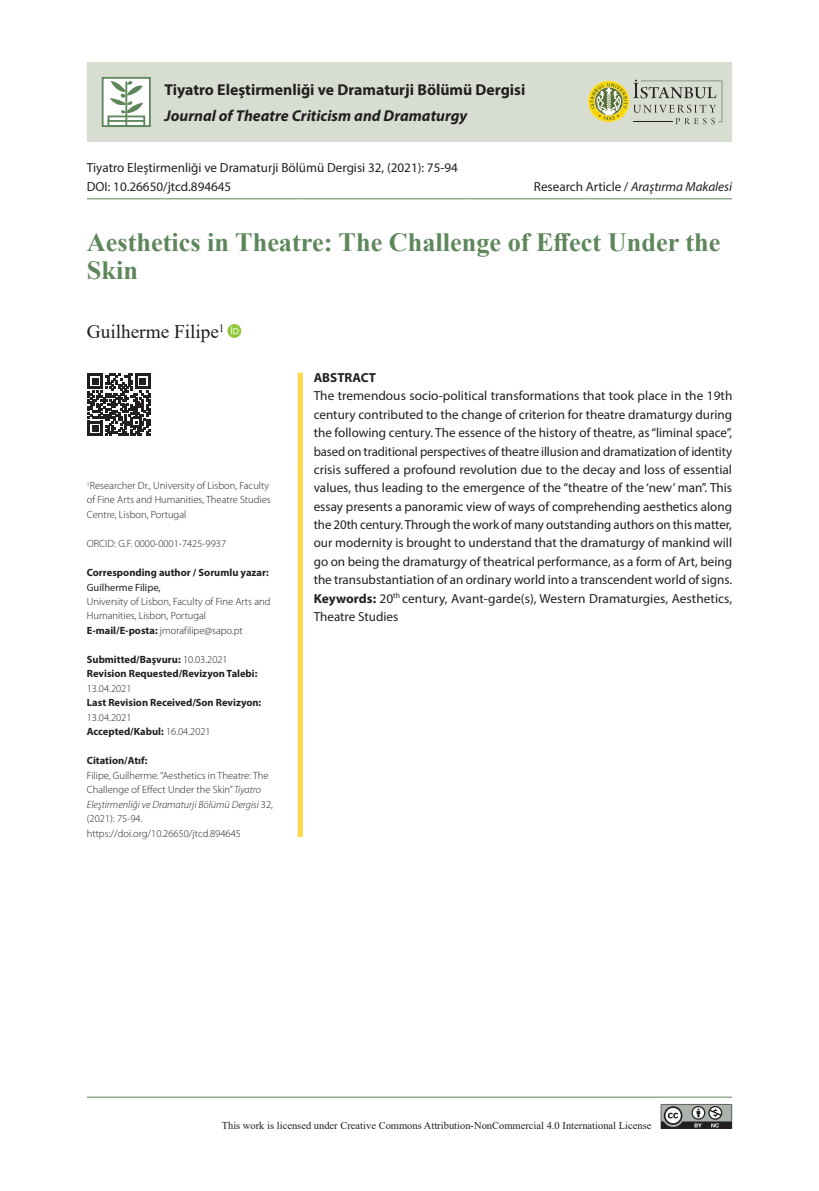
<style>
.page{position:relative;width:819px;height:1191px;background:#fff}
.page>*{position:absolute;margin:0;border:0;box-sizing:border-box;transform-origin:0 0}
.t1{font:700 26.25px/28px "Times New Roman";color:#5d875a}
.t2{font:19.25px "Times New Roman";color:#231f20}
.t3{font:700 15.75px "Myriad Pro";color:#231f20}
.t4{font:italic 700 15.75px "Myriad Pro";color:#231f20}
.t5{font:13.12px/18.4px "Myriad Pro";color:#231f20}
.t6{font:italic 13.12px "Myriad Pro";color:#231f20}
.t7{font:700 13.12px "Myriad Pro";color:#231f20}
.t8{font:300 10.5px/14.5px "Myriad Pro";color:#231f20}
.t9{font:700 10.5px/14.5px "Myriad Pro";color:#231f20}
.t10{font:10.5px "Times New Roman";color:#231f20}
.t11{font:10.5px "Myriad Pro";color:#231f20}
.s1{font-style:normal}
.s2{font-weight:700}
.s3{font-weight:300}
.s4{font-style:italic}
</style>
<div class="page">
<div style="left:87px;top:62px;width:645px;height:80px;background:#d7ded1"></div>
<div style="left:297px;top:467px;width:6px;height:370px;background:#ffda4d"></div>
<div style="left:297px;top:373px;width:6px;height:94px;background:#ffda4d"></div>
<hr style="left:87px;top:198px;width:77px;height:1px;background:#5d875a">
<hr style="left:164px;top:198px;width:136px;height:1px;background:#5d875a">
<hr style="left:300px;top:198px;width:167px;height:1px;background:#5d875a">
<hr style="left:467px;top:198px;width:117px;height:1px;background:#5d875a">
<hr style="left:584px;top:198px;width:148px;height:1px;background:#5d875a">
<div style="left:102px;top:77px;width:49px;height:50px;background:#fff;border:2px solid #5d875a"></div>
<div style="left:107px;top:115px;width:38px;height:12px;border:2px solid #5d875a"></div>
<hr style="left:107px;top:120px;width:37px;height:2px;background:#5d875a">
<svg style="left:110px;top:81px;width:33px;height:33px"></svg>
<hr style="left:125px;top:81px;width:2px;height:46px;background:#5d875a">
<svg style="left:588px;top:80px;width:134px;height:44px;background:#c2c4a3"></svg>
<div style="left:227px;top:324px;width:14px;height:14px;background:#93c83d;border-radius:50%"></div>
<svg style="left:231px;top:326px;width:8px;height:8px"></svg>
<svg style="left:88px;top:374px;width:62px;height:62px"></svg>
<hr style="left:87px;top:1096px;width:645px;height:1px;background:#5d875a">
<svg style="left:660px;top:1104px;width:72px;height:25px;background:#818280"></svg>
<p class="t3" style="left:164px;top:79px;width:362px">Tiyatro Eleştirmenliği ve Dramaturji Bölümü Dergisi</p>
<p class="t4" style="left:164px;top:105px;width:304px">Journal of Theatre Criticism and Dramaturgy</p>
<p class="t5" style="left:87px;top:157px;width:372px;line-height:19.8px">Tiyatro Eleştirmenliği ve Dramaturji Bölümü Dergisi 32, (2021): 75-94<br>DOI: 10.26650/jtcd.894645</p>
<p class="t6" style="left:534px;top:179px;width:200px"><span class="s1">Research Article /</span> Araştırma Makalesi</p>
<h1 class="t1" style="left:87px;top:228px;width:635px">Aesthetics in Theatre: The Challenge of Effect Under the<br>Skin</h1>
<h2 class="t2" style="left:87px;top:318px;width:139px">Guilherme Filipe<sup>1</sup></h2>
<p class="t8" style="left:87px;top:478px;width:185px"><sup>1</sup>Researcher Dr., University of Lisbon, Faculty of Fine Arts and Humanities, Theatre Studies<br>Centre, Lisbon, Portugal</p>
<p class="t8" style="left:87px;top:536px;width:141px">ORCID: G.F. 0000-0001-7425-9937</p>
<p class="t9" style="left:87px;top:565px;width:183px">Corresponding author / Sorumlu yazar:</p>
<p class="t11" style="left:87px;top:580px;width:75px">Guilherme Filipe,</p>
<p class="t8" style="left:87px;top:593px;width:185px">University of Lisbon, Faculty of Fine Arts and<br>Humanities, Lisbon, Portugal<br><span class="s2">E-mail/E-posta:</span> jmorafilipe@sapo.pt</p>
<p class="t9" style="left:87px;top:651px;width:172px">Submitted/Başvuru: <span class="s3">10.03.2021<br></span>Revision Requested/Revizyon Talebi:</p>
<p class="t8" style="left:87px;top:681px;width:46px">13.04.2021</p>
<p class="t9" style="left:87px;top:695px;width:176px">Last Revision Received/Son Revizyon:</p>
<p class="t8" style="left:87px;top:710px;width:125px">13.04.2021<br><span class="s2">Accepted/Kabul:</span> 16.04.2021</p>
<p class="t9" style="left:87px;top:753px;width:62px">Citation/Atıf:</p>
<p class="t8" style="left:87px;top:768px;width:188px">Filipe, Guilherme. “Aesthetics in Theatre: The Challenge of Effect Under the Skin” <span class="s4">Tiyatro Eleştirmenliği ve Dramaturji Bölümü Dergisi</span> 32, (2021): 75-94. https://doi.org/10.26650/jtcd.894645</p>
<p class="t7" style="left:314px;top:369px;width:64px">ABSTRACT</p>
<p class="t5" style="left:314px;top:386px;width:420px;text-align:justify">The tremendous socio-political transformations that took place in the 19th century contributed to the change of criterion for theatre dramaturgy during the following century. The essence of the history of theatre, as “liminal space”, based on traditional perspectives of theatre illusion and dramatization of identity crisis suffered a profound revolution due to the decay and loss of essential values, thus leading to the emergence of the “theatre of the ‘new’ man”. This essay presents a panoramic view of ways of comprehending aesthetics along the 20th century. Through the work of many outstanding authors on this matter, our modernity is brought to understand that the dramaturgy of mankind will go on being the dramaturgy of theatrical performance, as a form of Art, being the transubstantiation of an ordinary world into a transcendent world of signs.<br><span class="s2">Keywords:</span> 20<sup>th</sup> century, Avant-garde(s), Western Dramaturgies, Aesthetics, Theatre Studies</p>
<p class="t10" style="left:222px;top:1118px;width:431px">This work is licensed under Creative Commons Attribution-NonCommercial 4.0 International License</p>
</div>
